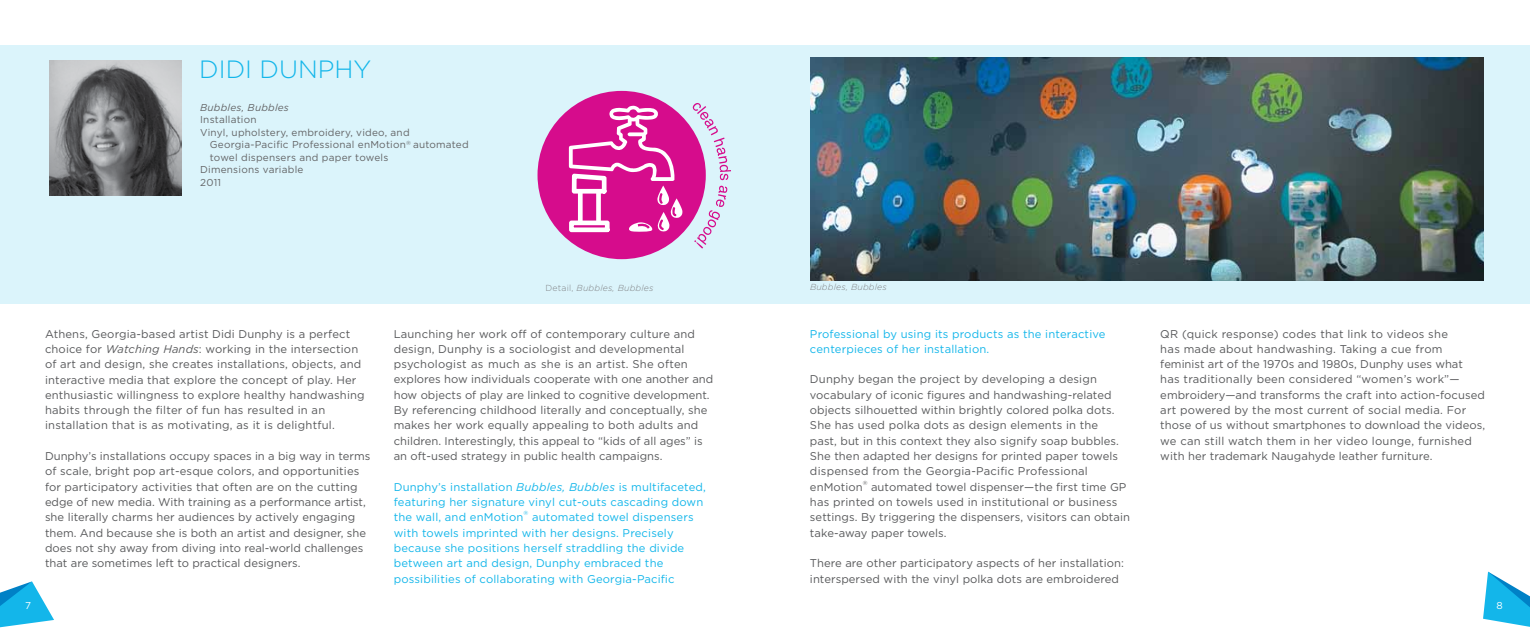
<style>
.page{position:relative;width:1530px;height:630px;background:#fff}
.page>*{position:absolute;margin:0;border:0;box-sizing:border-box;transform-origin:0 0}
.t1{font:300 25px "Gotham";color:#13b6ea}
.t2{font:11.25px/15.2px "Gotham";letter-spacing:.005em;color:#58595b}
.t3{font:11.25px/15.2px "Gotham";letter-spacing:.015em;color:#13b6ea}
.t4{font:10px "Gotham";letter-spacing:.02em;color:#636466}
.t5{font:italic 10px "Gotham";letter-spacing:.02em;color:#636466}
.t6{font:10px "Gotham";color:#fff}
.t7{font:italic 300 8.75px "Gotham";letter-spacing:.02em;color:#808285}
.t8{font:5.88px "Gotham";color:#13b6ea}
.t9{font:5.88px "Gotham";color:#58595b}
.s1{font-style:normal}
.s2{font-style:italic}
</style>
<div class="page">
<svg style="left:1483px;top:572px;width:47px;height:55px"></svg>
<svg style="left:0;top:581px;width:54px;height:46px"></svg>
<div style="left:0;top:45px;width:1530px;height:259px;background:#dbf4fb"></div>
<img style="left:810px;top:58px;width:673px;height:223px">
<img style="left:49px;top:60px;width:133px;height:135px">
<div style="left:538px;top:91px;width:168px;height:168px;background:#d60c8c;border-radius:50%"></div>
<svg style="left:693px;top:103px;width:38px;height:77px"></svg>
<svg style="left:694px;top:186px;width:33px;height:63px"></svg>
<svg style="left:569px;top:106px;width:113px;height:127px"></svg>
<h1 class="t1" style="left:199px;top:56px;width:174px">DIDI DUNPHY</h1>
<p class="t5" style="left:200px;top:102px;width:90px">Bubbles, Bubbles</p>
<p class="t4" style="left:200px;top:114px;width:58px">Installation</p>
<p class="t4" style="left:200px;top:127px;width:211px">Vinyl, upholstery, embroidery, video, and</p>
<p class="t4" style="left:210px;top:139px;width:260px">Georgia-Pacific Professional enMotion<sup>®</sup> automated</p>
<p class="t4" style="left:210px;top:152px;width:180px">towel dispensers and paper towels</p>
<p class="t4" style="left:200px;top:164px;width:105px">Dimensions variable</p>
<p class="t4" style="left:200px;top:177px;width:22px">2011</p>
<p class="t7" style="left:546px;top:283px;width:109px"><span class="s1">Detail,</span> Bubbles, Bubbles</p>
<p class="t2" style="left:45px;top:326px;width:321px">Athens, Georgia-based artist Didi Dunphy is a perfect choice for <span class="s2">Watching Hands</span>: working in the intersection of art and design, she creates installations, objects, and interactive media that explore the concept of play. Her enthusiastic willingness to explore healthy handwashing habits through the filter of fun has resulted in an installation that is as motivating, as it is delightful.</p>
<p class="t2" style="left:45px;top:448px;width:327px">Dunphy’s installations occupy spaces in a big way in terms of scale, bright pop art-esque colors, and opportunities for participatory activities that often are on the cutting edge of new media. With training as a performance artist, she literally charms her audiences by actively engaging them. And because she is both an artist and designer, she does not shy away from diving into real-world challenges that are sometimes left to practical designers.</p>
<p class="t2" style="left:394px;top:326px;width:321px">Launching her work off of contemporary culture and design, Dunphy is a sociologist and developmental psychologist as much as she is an artist. She often explores how individuals cooperate with one another and how objects of play are linked to cognitive development.<br>By referencing childhood literally and conceptually, she makes her work equally appealing to both adults and children. Interestingly, this appeal to “kids of all ages” is an oft-used strategy in public health campaigns.</p>
<p class="t3" style="left:394px;top:479px;width:314px">Dunphy’s installation <span class="s2">Bubbles, Bubbles</span> is multifaceted, featuring her signature vinyl cut-outs cascading down the wall, and enMotion</p>
<p class="t8" style="left:524px;top:510px;width:6px">®</p>
<p class="t3" style="left:394px;top:510px;width:301px;text-indent:138px">automated towel dispensers with towels imprinted with her designs. Precisely because she positions herself straddling the divide between art and design, Dunphy embraced the possibilities of collaborating with Georgia-Pacific</p>
<p class="t7" style="left:810px;top:283px;width:78px">Bubbles, Bubbles</p>
<p class="t3" style="left:810px;top:326px;width:297px">Professional by using its products as the interactive centerpieces of her installation.</p>
<p class="t2" style="left:810px;top:372px;width:311px">Dunphy began the project by developing a design vocabulary of iconic figures and handwashing-related objects silhouetted within brightly colored polka dots.<br>She has used polka dots as design elements in the past, but in this context they also signify soap bubbles.<br>She then adapted her designs for printed paper towels dispensed from the Georgia-Pacific Professional enMotion</p>
<p class="t9" style="left:863px;top:480px;width:6px">®</p>
<p class="t2" style="left:810px;top:479px;width:322px;text-indent:61px">automated towel dispenser—the first time GP has printed on towels used in institutional or business settings. By triggering the dispensers, visitors can obtain take-away paper towels.</p>
<p class="t2" style="left:810px;top:555px;width:315px">There are other participatory aspects of her installation: interspersed with the vinyl polka dots are embroidered</p>
<p class="t2" style="left:1160px;top:326px;width:326px">QR (quick response) codes that link to videos she<br>has made about handwashing. Taking a cue from feminist art of the 1970s and 1980s, Dunphy uses what<br>has traditionally been considered “women’s work”— embroidery—and transforms the craft into action-focused art powered by the most current of social media. For those of us without smartphones to download the videos, we can still watch them in her video lounge, furnished with her trademark Naugahyde leather furniture.</p>
<p class="t6" style="left:25px;top:600px;width:7px">7</p>
<p class="t6" style="left:1497px;top:600px;width:8px">8</p>
</div>
